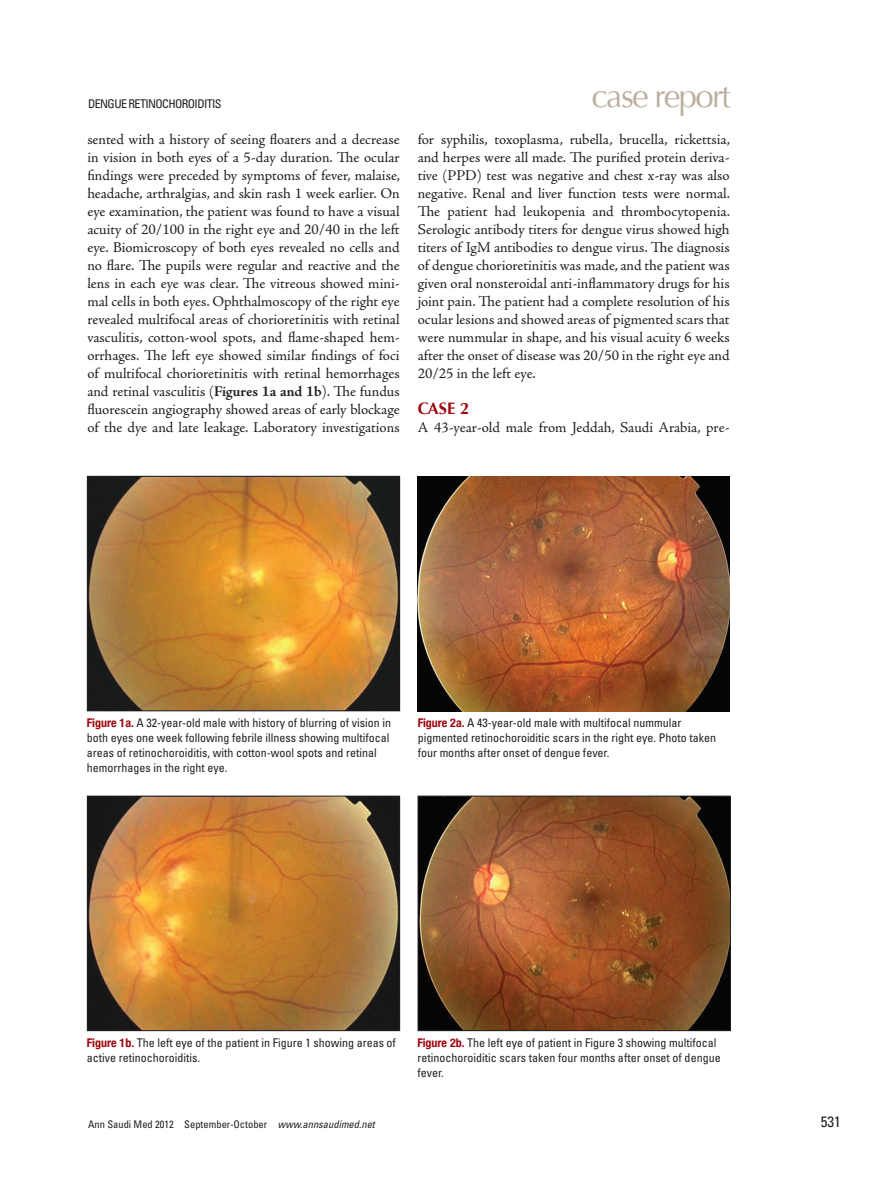
<style>
.page{position:relative;width:893px;height:1191px;background:#fff}
.page>*{position:absolute;margin:0;border:0;box-sizing:border-box;transform-origin:0 0}
.t1{font:33px "Optima";letter-spacing:-.05em;color:#bcae9e}
.t2{font:700 16.5px "Optima";color:#9d070d}
.t3{font:15px/18px "Adobe Jenson Pro";letter-spacing:-.005em;color:#231f20;text-align:justify}
.t4{font:condensed 15px "Univers LT Std";color:#231f20}
.t5{font:condensed 12px/15px "Univers LT Std";color:#231f20}
.t6{font:condensed 12px "Univers LT Std";letter-spacing:-.05em;color:#231f20}
.t7{font:condensed 10.5px "Univers LT Std";color:#231f20}
.s1{font-weight:700}
.s2{font-family:"Helvetica Neue";font-weight:700;color:#9d070d}
.s3{font-style:italic}
</style>
<div class="page">
<img style="left:89px;top:478px;width:309px;height:231px">
<div style="left:87px;top:476px;width:313px;height:235px;border:1px solid #231f20"></div>
<img style="left:89px;top:797px;width:309px;height:232px">
<div style="left:87px;top:795px;width:313px;height:236px;border:1px solid #231f20"></div>
<img style="left:417px;top:477px;width:313px;height:234px">
<img style="left:420px;top:797px;width:309px;height:232px">
<div style="left:418px;top:795px;width:313px;height:236px;border:1px solid #231f20"></div>
<p class="t6" style="left:88px;top:96px;width:134px">dengue retinochoroiditis</p>
<h1 class="t1" style="left:591px;top:76px;width:141px">case report</h1>
<p class="t3" style="left:87px;top:131px;width:314px">sented with a history of seeing floaters and a decrease in vision in both eyes of a 5-day duration. The ocular findings were preceded by symptoms of fever, malaise, headache, arthralgias, and skin rash 1 week earlier. On eye examination, the patient was found to have a visual acuity of 20/100 in the right eye and 20/40 in the left eye. Biomicroscopy of both eyes revealed no cells and no flare. The pupils were regular and reactive and the lens in each eye was clear. The vitreous showed mini&shy;mal cells in both eyes. Ophthalmoscopy of the right eye revealed multifocal areas of chorioretinitis with retinal vasculitis, cotton-wool spots, and flame-shaped hem&shy;orrhages. The left eye showed similar findings of foci of multifocal chorioretinitis with retinal hemorrhages and retinal vasculitis (<span class="s1">Figures 1a and 1b</span>). The fundus fluorescein angiography showed areas of early blockage of the dye and late leakage. Laboratory investigations</p>
<p class="t3" style="left:418px;top:131px;width:314px">for syphilis, toxoplasma, rubella, brucella, rickettsia, and herpes were all made. The purified protein deriva&shy;tive (PPD) test was negative and chest x-ray was also negative. Renal and liver function tests were normal.<br>The patient had leukopenia and thrombocytopenia.<br>Serologic antibody titers for dengue virus showed high titers of IgM antibodies to dengue virus. The diagnosis of dengue chorioretinitis was made, and the patient was given oral nonsteroidal anti-inflammatory drugs for his joint pain. The patient had a complete resolution of his ocular lesions and showed areas of pigmented scars that were nummular in shape, and his visual acuity 6 weeks after the onset of disease was 20/50 in the right eye and 20/25 in the left eye.</p>
<p class="t2" style="left:418px;top:399px;width:53px">CASE 2</p>
<p class="t3" style="left:418px;top:419px;width:313px">A 43-year-old male from Jeddah, Saudi Arabia, pre-</p>
<p class="t5" style="left:87px;top:715px;width:306px"><span class="s2">Figure 1a.</span> A 32-year-old male with history of blurring of vision in both eyes one week following febrile illness showing multifocal areas of retinochoroiditis, with cotton-wool spots and retinal hemorrhages in the right eye.</p>
<p class="t5" style="left:418px;top:715px;width:300px"><span class="s2">Figure 2a.</span> A 43-year-old male with multifocal nummular pigmented retinochoroiditic scars in the right eye. Photo taken four months after onset of dengue fever.</p>
<p class="t5" style="left:87px;top:1034px;width:311px"><span class="s2">Figure 1b.</span> The left eye of the patient in Figure 1 showing areas of active retinochoroiditis.</p>
<p class="t5" style="left:417px;top:1035px;width:305px"><span class="s2">Figure 2b.</span> The left eye of patient in Figure 3 showing multifocal retinochoroiditic scars taken four months after onset of dengue fever.</p>
<p class="t7" style="left:88px;top:1118px;width:288px">Ann Saudi Med 2012 September-October <span class="s3">www.annsaudimed.net</span></p>
<p class="t4" style="left:821px;top:1111px;width:21px">531</p>
</div>
